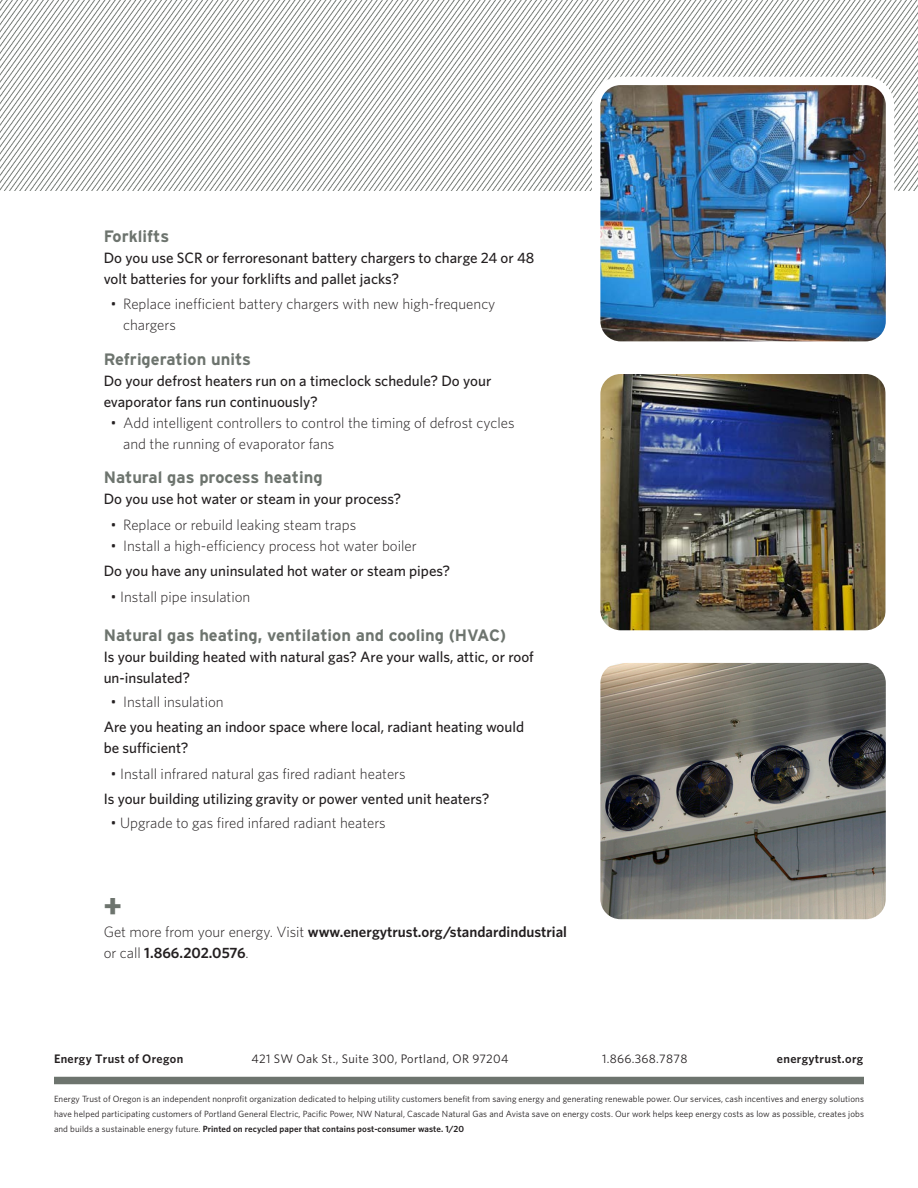
<style>
.page{position:relative;width:918px;height:1188px;background:#fff}
.page>*{position:absolute;margin:0;border:0;box-sizing:border-box;transform-origin:0 0}
.t1{font:900 36px "Vista Sans";color:#6d746e}
.headline_4___10_14{font:700 16.5px "Interstate";color:#6d746e}
.body___bulleted_list{font:700 16.5px "Interstate";color:#6d746e}
.body___bulleted_list-2{font:300 15px/21px "Whitney";color:#231f20}
.headline_4___10_14-2{font:500 15px/21px "Whitney";color:#231f20}
.body___9_5_13{font:500 15px/21px "Whitney";color:#231f20}
.body___bulleted_list-3{font:500 15px/21px "Whitney";color:#231f20}
.body___9_5_13-2{font:600 15px/21px "Whitney";color:#231f20}
.t2{font:12.3px "Whitney";letter-spacing:.025em;color:#231f20}
.t3{font:600 12.3px "Whitney";letter-spacing:.025em;color:#231f20}
.fine_print{font:9px/15px "Whitney";letter-spacing:.01em;color:#231f20;text-align:justify}
.s1{font-weight:300}
.s2{font-weight:600}
</style>
<div class="page">
<img style="left:0;top:0;width:918px;height:191px">
<img style="left:596px;top:82px;width:294px;height:259px">
<div style="left:592px;top:77px;width:302px;height:273px;border:8px solid #fff;border-radius:24px"></div>
<img style="left:601px;top:375px;width:284px;height:255px">
<div style="left:592px;top:366px;width:302px;height:273px;border:8px solid #fff;border-radius:24px"></div>
<img style="left:601px;top:664px;width:284px;height:255px">
<div style="left:592px;top:655px;width:302px;height:273px;border:8px solid #fff;border-radius:24px"></div>
<div style="left:54px;top:1077px;width:810px;height:7px;background:#6d746e"></div>
<p class="headline_4___10_14" style="left:104px;top:226px;width:67px">Forklifts</p>
<p class="headline_4___10_14-2" style="left:104px;top:247px;width:432px">Do you use SCR or ferroresonant battery chargers to charge 24 or 48 volt batteries for your forklifts and pallet jacks?</p>
<p class="body___bulleted_list-2" style="left:123px;top:293px;width:374px;text-indent:-13px">• Replace inefficient battery chargers with new high-frequency chargers</p>
<p class="body___bulleted_list" style="left:104px;top:349px;width:149px">Refrigeration units</p>
<p class="body___bulleted_list-3" style="left:104px;top:370px;width:389px">Do your defrost heaters run on a timeclock schedule? Do your evaporator fans run continuously?</p>
<p class="body___bulleted_list-2" style="left:110px;top:411px;width:406px">• Add intelligent controllers to control the timing of defrost cycles</p>
<p class="body___bulleted_list-2" style="left:123px;top:432px;width:213px">and the running of evaporator fans</p>
<p class="body___bulleted_list" style="left:104px;top:467px;width:221px">Natural gas process heating</p>
<p class="body___9_5_13" style="left:104px;top:488px;width:299px">Do you use hot water or steam in your process?</p>
<p class="body___bulleted_list-2" style="left:110px;top:513px;width:247px">• Replace or rebuild leaking steam traps</p>
<p class="body___bulleted_list-2" style="left:110px;top:534px;width:308px">• Install a high-efficiency process hot water boiler</p>
<p class="body___9_5_13" style="left:104px;top:560px;width:348px">Do you have any uninsulated hot water or steam pipes?</p>
<p class="body___bulleted_list-2" style="left:110px;top:585px;width:141px">• Install pipe insulation</p>
<p class="headline_4___10_14" style="left:104px;top:626px;width:404px">Natural gas heating, ventilation and cooling (HVAC)</p>
<p class="headline_4___10_14-2" style="left:104px;top:647px;width:432px">Is your building heated with natural gas? Are your walls, attic, or roof un-insulated?</p>
<p class="body___bulleted_list-2" style="left:110px;top:691px;width:115px">• Install insulation</p>
<p class="body___9_5_13" style="left:104px;top:716px;width:422px">Are you heating an indoor space where local, radiant heating would be sufficient?</p>
<p class="body___bulleted_list-2" style="left:110px;top:763px;width:297px">• Install infrared natural gas fired radiant heaters</p>
<p class="body___bulleted_list-3" style="left:104px;top:788px;width:387px">Is your building utilizing gravity or power vented unit heaters?</p>
<p class="body___bulleted_list-2" style="left:110px;top:812px;width:277px">• Upgrade to gas fired infared radiant heaters</p>
<p class="t1" style="left:104px;top:885px;width:19px">+</p>
<p class="body___9_5_13-2" style="left:104px;top:921px;width:465px"><span class="s1">Get more from your energy. Visit</span> www.energytrust.org/standardindustrial <span class="s1">or call</span> 1.866.202.0576<span class="s1">.</span></p>
<p class="t3" style="left:54px;top:1050px;width:131px">Energy Trust of Oregon</p>
<p class="t2" style="left:252px;top:1050px;width:258px">421 SW Oak St., Suite 300, Portland, OR 97204</p>
<p class="t2" style="left:602px;top:1050px;width:87px">1.866.368.7878</p>
<p class="t3" style="left:777px;top:1050px;width:88px">energytrust.org</p>
<p class="fine_print" style="left:54px;top:1092px;width:812px">Energy Trust of Oregon is an independent nonprofit organization dedicated to helping utility customers benefit from saving energy and generating renewable power. Our services, cash incentives and energy solutions have helped participating customers of Portland General Electric, Pacific Power, NW Natural, Cascade Natural Gas and Avista save on energy costs. Our work helps keep energy costs as low as possible, creates jobs and builds a sustainable energy future. <span class="s2">Printed on recycled paper that contains post-consumer waste. 1/20</span></p>
</div>
